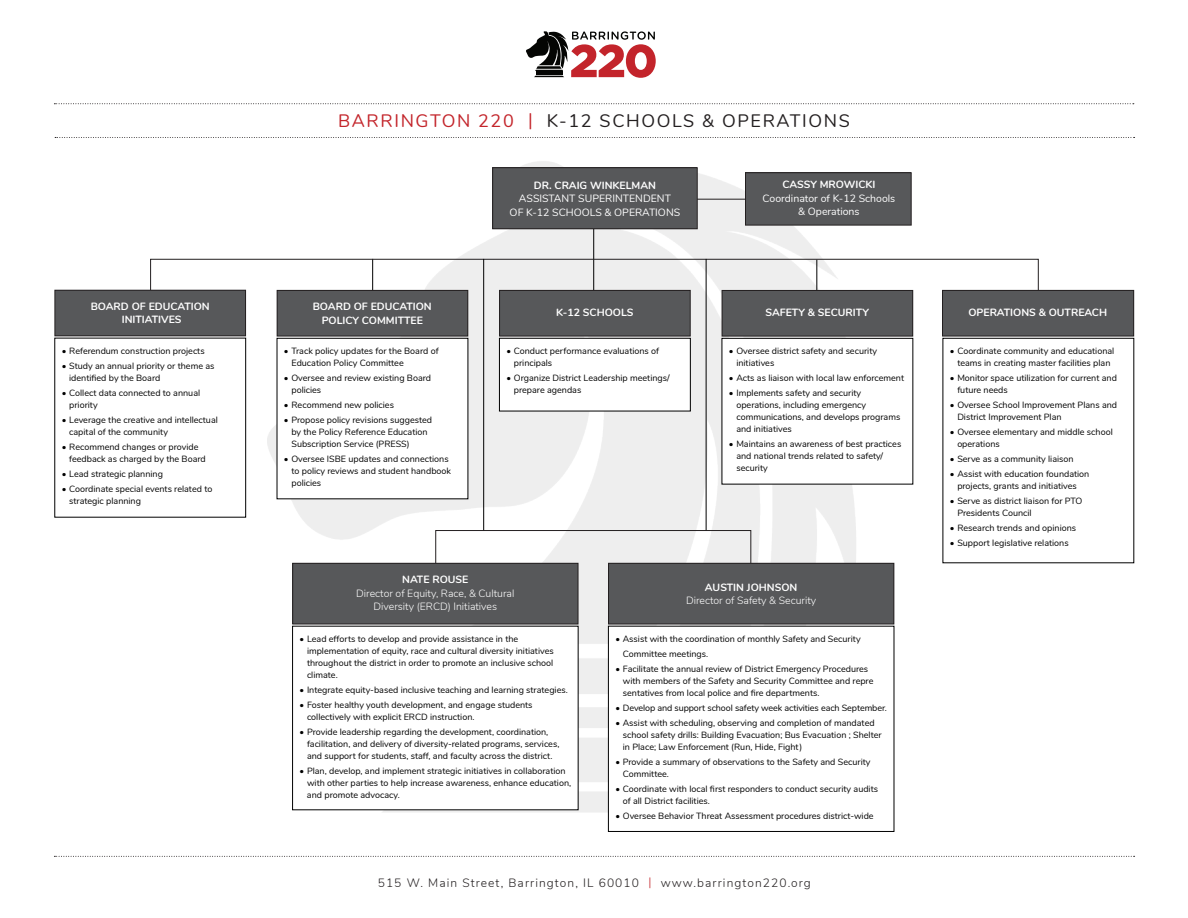
<style>
.page{position:relative;width:1188px;height:918px;background:#fff}
.page>*{position:absolute;margin:0;border:0;box-sizing:border-box;transform-origin:0 0}
.t1{font:18px "Nunito";letter-spacing:.09em;color:#231f20}
.t2{font:300 12px "Nunito";letter-spacing:.09em;color:#231f20}
.t3{font:700 10.5px/13.5px "Nunito";color:#fff;text-align:center}
.t4{font:10.5px/13.5px "Nunito";color:#fff;text-align:center}
.t5{font:300 10.5px/13.5px "Nunito";color:#fff;text-align:center}
.t6{font:9px/12px "Nunito";color:#000}
.s1{color:#c3252b}
</style>
<div class="page">
<img style="left:268px;top:161px;width:622px;height:666px">
<hr style="left:593px;top:216px;width:1px;height:90px;background:#000">
<svg style="left:150px;top:259px;width:889px;height:57px"></svg>
<div style="left:500px;top:290px;width:190px;height:46px;background:#57585a"></div>
<div style="left:499px;top:290px;width:192px;height:46px;border:1px solid #231f20"></div>
<div style="left:499px;top:338px;width:191px;height:73px;background:#fff"></div>
<div style="left:499px;top:338px;width:192px;height:73px;border:1px solid #000"></div>
<div style="left:943px;top:290px;width:191px;height:46px;background:#57585a"></div>
<div style="left:942px;top:290px;width:192px;height:46px;border:1px solid #231f20"></div>
<div style="left:277px;top:290px;width:191px;height:46px;background:#57585a"></div>
<div style="left:277px;top:290px;width:191px;height:46px;border:1px solid #231f20"></div>
<div style="left:277px;top:338px;width:191px;height:161px;background:#fff"></div>
<div style="left:55px;top:290px;width:191px;height:46px;background:#57585a"></div>
<div style="left:55px;top:290px;width:191px;height:46px;border:1px solid #231f20"></div>
<hr style="left:696px;top:199px;width:50px;height:1px;background:#231f20">
<svg style="left:526px;top:31px;width:130px;height:47px"></svg>
<svg style="left:54px;top:103px;width:1080px;height:1px"></svg>
<svg style="left:55px;top:137px;width:1080px;height:1px"></svg>
<div style="left:493px;top:168px;width:204px;height:61px;background:#57585a"></div>
<div style="left:492px;top:167px;width:206px;height:62px;border:1px solid #231f20"></div>
<div style="left:746px;top:173px;width:165px;height:52px;background:#57585a"></div>
<div style="left:745px;top:172px;width:167px;height:53px;border:1px solid #231f20"></div>
<svg style="left:54px;top:856px;width:1081px;height:1px"></svg>
<svg style="left:435px;top:530px;width:317px;height:57px"></svg>
<div style="left:293px;top:563px;width:285px;height:61px;background:#57585a"></div>
<div style="left:292px;top:563px;width:286px;height:61px;border:1px solid #231f20"></div>
<div style="left:293px;top:626px;width:285px;height:184px;background:#fff"></div>
<div style="left:609px;top:563px;width:285px;height:61px;background:#57585a"></div>
<div style="left:608px;top:563px;width:286px;height:61px;border:1px solid #231f20"></div>
<div style="left:608px;top:626px;width:286px;height:205px;background:#fff"></div>
<div style="left:608px;top:626px;width:286px;height:206px;border:1px solid #000"></div>
<div style="left:722px;top:290px;width:191px;height:46px;background:#57585a"></div>
<div style="left:722px;top:290px;width:191px;height:46px;border:1px solid #231f20"></div>
<div style="left:722px;top:338px;width:191px;height:146px;background:#fff"></div>
<hr style="left:483px;top:259px;width:1px;height:271px;background:#000">
<hr style="left:706px;top:259px;width:1px;height:271px;background:#000">
<p class="t3" style="left:91px;top:299px;width:121px">BOARD OF EDUCATION<br>INITIATIVES</p>
<p class="t6" style="left:62px;top:345px;width:144px">• Referendum construction projects</p>
<p class="t6" style="left:69px;top:360px;width:147px;text-indent:-7px">• Study an annual priority or theme as identified by the Board</p>
<p class="t6" style="left:69px;top:387px;width:133px;text-indent:-7px">• Collect data connected to annual priority</p>
<p class="t6" style="left:69px;top:414px;width:150px;text-indent:-7px">• Leverage the creative and intellectual capital of the community</p>
<p class="t6" style="left:69px;top:441px;width:138px;text-indent:-7px">• Recommend changes or provide feedback as charged by the Board</p>
<p class="t6" style="left:62px;top:468px;width:103px">• Lead strategic planning</p>
<p class="t6" style="left:69px;top:483px;width:145px;text-indent:-7px">• Coordinate special events related to strategic planning</p>
<h1 class="t1" style="left:338px;top:108px;width:513px"><span class="s1">BARRINGTON 220 |</span> K-12 SCHOOLS &amp; OPERATIONS</h1>
<p class="t3" style="left:313px;top:299px;width:121px">BOARD OF EDUCATION<br>POLICY COMMITTEE</p>
<p class="t6" style="left:291px;top:345px;width:149px;text-indent:-7px">• Track policy updates for the Board of<br>Education Policy Committee</p>
<p class="t6" style="left:291px;top:372px;width:141px;text-indent:-7px">• Oversee and review existing Board policies</p>
<p class="t6" style="left:284px;top:399px;width:112px">• Recommend new policies</p>
<p class="t6" style="left:291px;top:414px;width:142px;text-indent:-7px">• Propose policy revisions suggested by the Policy Reference Education<br>Subscription Service (PRESS)</p>
<p class="t6" style="left:291px;top:453px;width:161px;text-indent:-7px">• Oversee ISBE updates and connections to policy reviews and student handbook policies</p>
<p class="t3" style="left:534px;top:178px;width:124px">DR. CRAIG WINKELMAN</p>
<p class="t4" style="left:510px;top:191px;width:172px">ASSISTANT SUPERINTENDENT<br>OF K-12 SCHOOLS &amp; OPERATIONS</p>
<p class="t3" style="left:556px;top:305px;width:79px">K-12 SCHOOLS</p>
<p class="t6" style="left:514px;top:345px;width:147px;text-indent:-7px">• Conduct performance evaluations of principals</p>
<p class="t6" style="left:514px;top:372px;width:157px;text-indent:-7px">• Organize District Leadership meetings/ prepare agendas</p>
<p class="t3" style="left:782px;top:177px;width:94px">CASSY MROWICKI</p>
<p class="t4" style="left:763px;top:191px;width:134px">Coordinator of K-12 Schools &amp; Operations</p>
<p class="t3" style="left:765px;top:305px;width:105px">SAFETY &amp; SECURITY</p>
<p class="t6" style="left:736px;top:345px;width:142px;text-indent:-7px">• Oversee district safety and security initiatives</p>
<p class="t6" style="left:729px;top:372px;width:177px">• Acts as liaison with local law enforcement</p>
<p class="t6" style="left:736px;top:387px;width:166px;text-indent:-7px">• Implements safety and security operations, including emergency communications, and develops programs and initiatives</p>
<p class="t6" style="left:736px;top:438px;width:166px;text-indent:-7px">• Maintains an awareness of best practices and national trends related to safety/ security</p>
<p class="t3" style="left:402px;top:572px;width:68px">NATE ROUSE</p>
<p class="t5" style="left:356px;top:586px;width:160px">Director of Equity, Race, &amp; Cultural<br>Diversity (ERCD) Initiatives</p>
<p class="t6" style="left:307px;top:633px;width:248px;text-indent:-7px">• Lead efforts to develop and provide assistance in the implementation of equity, race and cultural diversity initiatives throughout the district in order to promote an inclusive school climate.</p>
<p class="t6" style="left:300px;top:684px;width:270px">• Integrate equity-based inclusive teaching and learning strategies.</p>
<p class="t6" style="left:307px;top:699px;width:227px;text-indent:-7px">• Foster healthy youth development, and engage students collectively with explicit ERCD instruction.</p>
<p class="t6" style="left:307px;top:726px;width:254px;text-indent:-7px">• Provide leadership regarding the development, coordination, facilitation, and delivery of diversity-related programs, services, and support for students, staff, and faculty across the district.</p>
<p class="t6" style="left:307px;top:765px;width:266px;text-indent:-7px">• Plan, develop, and implement strategic initiatives in collaboration with other parties to help increase awareness, enhance education, and promote advocacy.</p>
<p class="t3" style="left:705px;top:580px;width:94px">AUSTIN JOHNSON</p>
<p class="t5" style="left:686px;top:593px;width:132px">Director of Safety &amp; Security</p>
<p class="t6" style="left:623px;top:631px;width:239px;line-height:15px;text-indent:-7px">• Assist with the coordination of monthly Safety and Security<br>Committee meetings.</p>
<p class="t6" style="left:623px;top:663px;width:252px;text-indent:-7px">• Facilitate the annual review of District Emergency Procedures with members of the Safety and Security Committee and repre sentatives from local police and fire departments.</p>
<p class="t6" style="left:615px;top:702px;width:273px">• Develop and support school safety week activities each September.</p>
<p class="t6" style="left:623px;top:717px;width:260px;text-indent:-7px">• Assist with scheduling, observing and completion of mandated school safety drills: Building Evacuation; Bus Evacuation ; Shelter in Place; Law Enforcement (Run, Hide, Fight)</p>
<p class="t6" style="left:623px;top:756px;width:249px;text-indent:-7px">• Provide a summary of observations to the Safety and Security<br>Committee.</p>
<p class="t6" style="left:623px;top:783px;width:257px;text-indent:-7px">• Coordinate with local first responders to conduct security audits of all District facilities.</p>
<p class="t6" style="left:615px;top:810px;width:260px">• Oversee Behavior Threat Assessment procedures district-wide</p>
<h2 class="t2" style="left:378px;top:874px;width:435px">515 W. Main Street, Barrington, IL 60010 <span class="s1">|</span> www.barrington220.org</h2>
<p class="t3" style="left:968px;top:305px;width:140px">OPERATIONS &amp; OUTREACH</p>
<p class="t6" style="left:950px;top:345px;width:166px;text-align:center">• Coordinate community and educational teams in creating master facilities plan</p>
<p class="t6" style="left:957px;top:372px;width:161px;text-indent:-7px">• Monitor space utilization for current and future needs</p>
<p class="t6" style="left:957px;top:399px;width:161px;text-indent:-7px">• Oversee School Improvement Plans and<br>District Improvement Plan</p>
<p class="t6" style="left:957px;top:426px;width:157px;text-indent:-7px">• Oversee elementary and middle school operations</p>
<p class="t6" style="left:950px;top:453px;width:125px">• Serve as a community liaison</p>
<p class="t6" style="left:950px;top:468px;width:141px;text-align:center">• Assist with education foundation projects, grants and initiatives</p>
<p class="t6" style="left:957px;top:495px;width:127px;text-indent:-7px">• Serve as district liaison for PTO<br>Presidents Council</p>
<p class="t6" style="left:950px;top:522px;width:128px">• Research trends and opinions</p>
<p class="t6" style="left:950px;top:537px;width:120px">• Support legislative relations</p>
</div>
